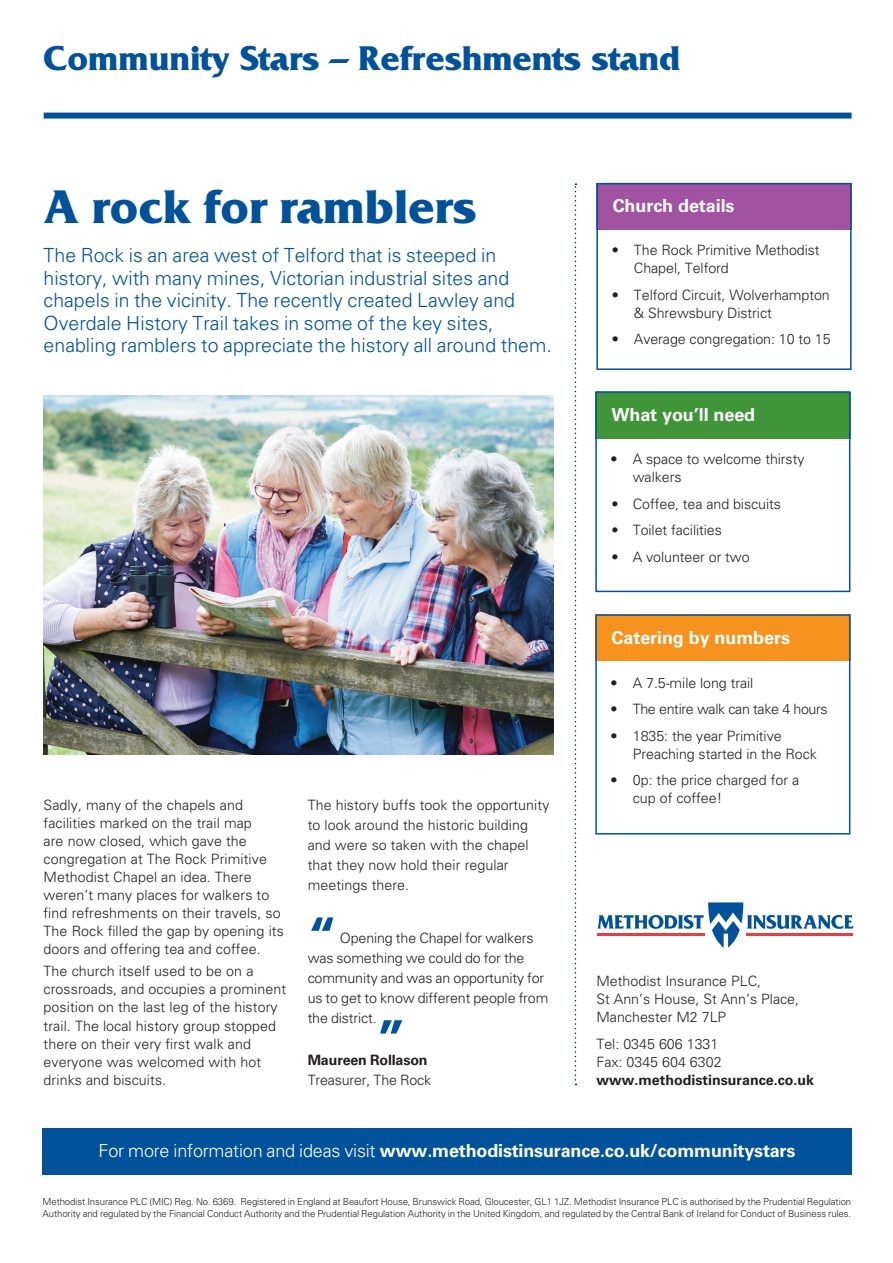
<style>
.page{position:relative;width:893px;height:1263px;background:#fff}
.page>*{position:absolute;margin:0;border:0;box-sizing:border-box;transform-origin:0 0}
.Intro{font:700 54px "Univers";color:#01529a}
.Body{font:700 49.5px "Friz Quadrata";color:#01529a}
.t1{font:700 36px "Friz Quadrata";letter-spacing:-.005em;color:#01529a}
.Intro-2{font:300 19.5px/22.5px "Univers";color:#01529a}
.Intro-3{font:700 18px "Univers";letter-spacing:-.01em;color:#fff}
.Body-2{font:700 18px "Univers";letter-spacing:-.005em;color:#fff}
.Body-3{font:300 14.25px/18px "Univers";letter-spacing:.005em;color:#231f20}
.Intro-4{font:300 14.25px/20.1px "Univers";letter-spacing:-.01em;color:#231f20}
.Body-4{font:300 14.25px "Univers";letter-spacing:-.025em;color:#231f20}
.Intro-5{font:700 14.25px "Univers";letter-spacing:-.01em;color:#231f20}
.t2{font:300 9.6px/12px "Univers";letter-spacing:-.01em;color:#231f20}
.s1{font-weight:700}
.s2{font-weight:300}
</style>
<div class="page">
<div style="left:43px;top:1128px;width:809px;height:46px;background:#01529a"></div>
<img style="left:44px;top:395px;width:510px;height:360px">
<svg style="left:575px;top:183px;width:1px;height:902px"></svg>
<svg style="left:597px;top:902px;width:256px;height:46px"></svg>
<div style="left:596px;top:183px;width:256px;height:47px;background:#a153a1"></div>
<div style="left:595px;top:392px;width:255px;height:47px;background:#3f9537"></div>
<div style="left:595px;top:614px;width:255px;height:47px;background:#f7931d"></div>
<div style="left:596px;top:183px;width:256px;height:187px;border:2px solid #01529a"></div>
<div style="left:595px;top:391px;width:255px;height:201px;border:2px solid #01529a"></div>
<div style="left:595px;top:614px;width:255px;height:220px;border:2px solid #01529a"></div>
<div style="left:44px;top:113px;width:808px;height:6px;background:#01529a"></div>
<p class="t1" style="left:44px;top:39px;width:639px">Community Stars – Refreshments stand</p>
<p class="Body" style="left:44px;top:179px;width:434px">A rock for ramblers</p>
<p class="Intro-2" style="left:44px;top:244px;width:510px">The Rock is an area west of Telford that is steeped in history, with many mines, Victorian industrial sites and chapels in the vicinity. The recently created Lawley and Overdale History Trail takes in some of the key sites, enabling ramblers to appreciate the history all around them.</p>
<p class="Body-3" style="left:44px;top:796px;width:242px">Sadly, many of the chapels and facilities marked on the trail map<br>are now closed, which gave the congregation at The Rock Primitive Methodist Chapel an idea. There weren’t many places for walkers to find refreshments on their travels, so The Rock filled the gap by opening its doors and offering tea and coffee.</p>
<p class="Body-3" style="left:44px;top:962px;width:244px">The church itself used to be on a crossroads, and occupies a prominent position on the last leg of the history trail. The local history group stopped there on their very first walk and everyone was welcomed with hot drinks and biscuits.</p>
<p class="Body-3" style="left:308px;top:795px;width:243px;line-height:20.1px">The history buffs took the opportunity to look around the historic building and were so taken with the chapel that they now hold their regular meetings there.</p>
<p class="Intro" style="left:308px;top:906px;width:32px">“</p>
<p class="Intro-4" style="left:308px;top:928px;width:242px;text-indent:32px">Opening the Chapel for walkers was something we could do for the community and was an opportunity for us to get to know different people from the district.</p>
<p class="Intro-5" style="left:308px;top:1051px;width:121px">Maureen Rollason</p>
<p class="Intro" style="left:376px;top:1008px;width:32px">”</p>
<p class="Intro-4" style="left:308px;top:1069px;width:125px">Treasurer, The Rock</p>
<p class="Body-2" style="left:613px;top:195px;width:123px">Church details</p>
<p class="Body-3" style="left:634px;top:241px;width:187px;text-indent:-21px"><span class="s1">•</span> The Rock Primitive Methodist<br>Chapel, Telford</p>
<p class="Body-3" style="left:634px;top:286px;width:197px;text-indent:-21px"><span class="s1">•</span> Telford Circuit, Wolverhampton &amp; Shrewsbury District</p>
<p class="Body-3" style="left:613px;top:330px;width:219px"><span class="s1">•</span> Average congregation: 10 to 15</p>
<p class="Body-2" style="left:612px;top:404px;width:145px">What you’ll need</p>
<p class="Body-3" style="left:633px;top:450px;width:173px;text-indent:-21px"><span class="s1">•</span> A space to welcome thirsty walkers</p>
<p class="Body-3" style="left:612px;top:495px;width:171px">• Coffee, tea and biscuits</p>
<p class="Body-3" style="left:612px;top:521px;width:112px">• Toilet facilities</p>
<p class="Body-3" style="left:612px;top:548px;width:140px">• A volunteer or two</p>
<p class="Body-2" style="left:612px;top:627px;width:180px">Catering by numbers</p>
<p class="Body-3" style="left:612px;top:674px;width:143px"><span class="s1">•</span> A 7.5-mile long trail</p>
<p class="Body-4" style="left:612px;top:701px;width:218px"><span class="s1">•</span> The entire walk can take 4 hours</p>
<p class="Body-3" style="left:633px;top:727px;width:186px;text-indent:-21px"><span class="s1">•</span> 1835: the year Primitive<br>Preaching started in the Rock</p>
<p class="Body-3" style="left:633px;top:771px;width:168px;text-indent:-21px"><span class="s1">•</span> 0p: the price charged for a cup of coffee!</p>
<p class="Body-3" style="left:596px;top:972px;width:204px">Methodist Insurance PLC,<br>St Ann’s House, St Ann’s Place,<br>Manchester M2 7LP</p>
<p class="Body-3" style="left:596px;top:1035px;width:219px">Tel: 0345 606 1331<br>Fax: 0345 604 6302 <span class="s1">www.methodistinsurance.co.uk</span></p>
<p class="Intro-3" style="left:99px;top:1140px;width:698px"><span class="s2">For more information and ideas visit</span> www.methodistinsurance.co.uk/communitystars</p>
<p class="t2" style="left:43px;top:1195px;width:810px">Methodist Insurance PLC (MIC) Reg. No. 6369. Registered in England at Beaufort House, Brunswick Road, Gloucester, GL1 1JZ. Methodist Insurance PLC is authorised by the Prudential Regulation<br>Authority and regulated by the Financial Conduct Authority and the Prudential Regulation Authority in the United Kingdom, and regulated by the Central Bank of Ireland for Conduct of Business rules.</p>
</div>
